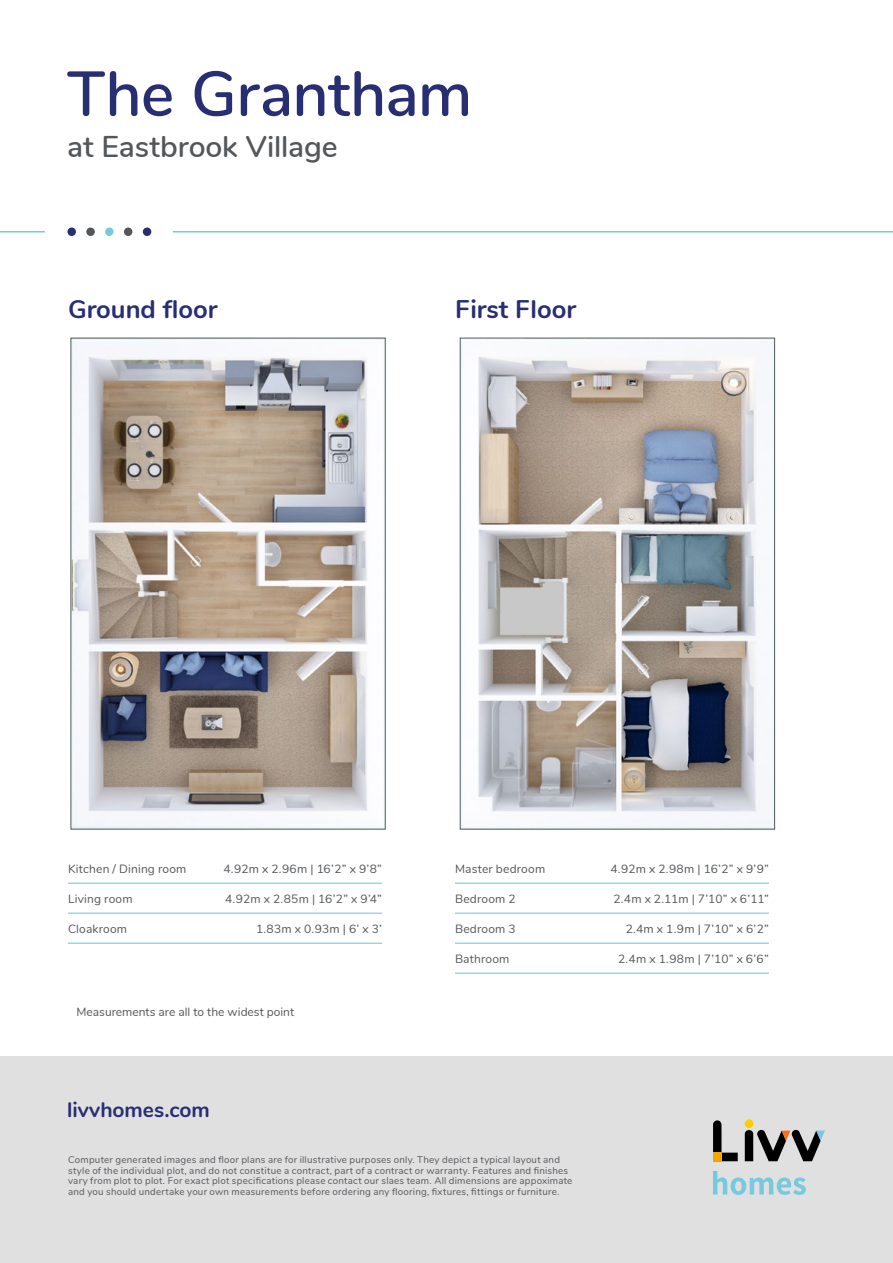
<style>
.page{position:relative;width:893px;height:1263px;background:#fff}
.page>*{position:absolute;margin:0;border:0;box-sizing:border-box;transform-origin:0 0}
.t1{font:600 63px "Nunito";letter-spacing:-.01em;color:#282e72}
.t2{font:600 30px "Nunito";letter-spacing:-.005em;color:#54575a}
.t3{font:700 25.5px "Nunito";color:#282e72}
.t4{font:700 21px "Nunito";letter-spacing:-.005em;color:#282e72}
.t5{font:12px "Nunito";letter-spacing:.015em;color:#54575a}
.t6{font:12px "Nunito";letter-spacing:.015em;color:#55585a}
.t7{font:9.75px/10.5px "Nunito";letter-spacing:.02em;color:#54575a}
</style>
<div class="page">
<div style="left:0;top:1057px;width:893px;height:206px;background:#e1e0e1"></div>
<svg style="left:70px;top:337px;width:316px;height:493px"></svg>
<hr style="left:68px;top:883px;width:314px;height:1px;background:#77c9dd">
<hr style="left:68px;top:913px;width:314px;height:1px;background:#77c9dd">
<hr style="left:68px;top:943px;width:314px;height:1px;background:#77c9dd">
<hr style="left:455px;top:883px;width:314px;height:1px;background:#77c9dd">
<hr style="left:455px;top:913px;width:314px;height:1px;background:#77c9dd">
<hr style="left:455px;top:943px;width:314px;height:1px;background:#77c9dd">
<hr style="left:455px;top:973px;width:314px;height:1px;background:#77c9dd">
<svg style="left:713px;top:1120px;width:25px;height:41px"></svg>
<svg style="left:745px;top:1129px;width:80px;height:32px"></svg>
<div style="left:745px;top:1119px;width:8px;height:9px;background:#fecd00;border-radius:50%"></div>
<div style="left:713px;top:1152px;width:8px;height:9px;background:#f4a700"></div>
<svg style="left:713px;top:1171px;width:93px;height:24px"></svg>
<img style="left:462px;top:340px;width:311px;height:487px">
<div style="left:460px;top:338px;width:315px;height:491px;border:1px solid #54575a"></div>
<hr style="left:0;top:231px;width:45px;height:1px;background:#77c9dd">
<hr style="left:173px;top:231px;width:720px;height:1px;background:#77c9dd">
<div style="left:143px;top:227px;width:8px;height:9px;background:#282e72;border-radius:50%"></div>
<div style="left:124px;top:227px;width:8px;height:9px;background:#54575a;border-radius:50%"></div>
<div style="left:67px;top:227px;width:9px;height:9px;background:#282e72;border-radius:50%"></div>
<div style="left:105px;top:227px;width:9px;height:9px;background:#77c9dd;border-radius:50%"></div>
<div style="left:86px;top:227px;width:9px;height:9px;background:#54575a;border-radius:50%"></div>
<h1 class="t1" style="left:67px;top:48px;width:407px">The Grantham</h1>
<h2 class="t2" style="left:67px;top:124px;width:272px">at Eastbrook Village</h2>
<h3 class="t3" style="left:68px;top:291px;width:151px">Ground floor</h3>
<h3 class="t3" style="left:455px;top:291px;width:123px">First Floor</h3>
<p class="t5" style="left:68px;top:860px;width:120px">Kitchen / Dining room</p>
<p class="t5" style="left:223px;top:860px;width:160px">4.92m x 2.96m | 16’2” x 9’8”</p>
<p class="t5" style="left:68px;top:890px;width:66px">Living room</p>
<p class="t5" style="left:225px;top:890px;width:158px">4.92m x 2.85m | 16’2” x 9’4”</p>
<p class="t5" style="left:68px;top:920px;width:61px">Cloakroom</p>
<p class="t5" style="left:256px;top:920px;width:127px">1.83m x 0.93m | 6’ x 3’</p>
<p class="t5" style="left:77px;top:1003px;width:219px">Measurements are all to the widest point</p>
<h3 class="t4" style="left:67px;top:1094px;width:144px">livvhomes.com</h3>
<p class="t5" style="left:455px;top:860px;width:92px">Master bedroom</p>
<p class="t5" style="left:610px;top:860px;width:160px">4.92m x 2.98m | 16’2” x 9’9”</p>
<p class="t5" style="left:455px;top:890px;width:62px">Bedroom 2</p>
<p class="t5" style="left:613px;top:890px;width:157px">2.4m x 2.11m | 7’10” x 6’11”</p>
<p class="t5" style="left:455px;top:920px;width:62px">Bedroom 3</p>
<p class="t5" style="left:626px;top:920px;width:145px">2.4m x 1.9m | 7’10” x 6’2”</p>
<p class="t6" style="left:455px;top:950px;width:56px">Bathroom</p>
<p class="t5" style="left:618px;top:950px;width:152px">2.4m x 1.98m | 7’10” x 6’6”</p>
<p class="t7" style="left:68px;top:1154px;width:506px">Computer generated images and floor plans are for illustrative purposes only. They depict a typical layout and style of the individual plot, and do not constitue a contract, part of a contract or warranty. Features and finishes vary from plot to plot. For exact plot specifications please contact our slaes team. All dimensions are appoximate and you should undertake your own measurements before ordering any flooring, fixtures, fittings or furniture.</p>
</div>
